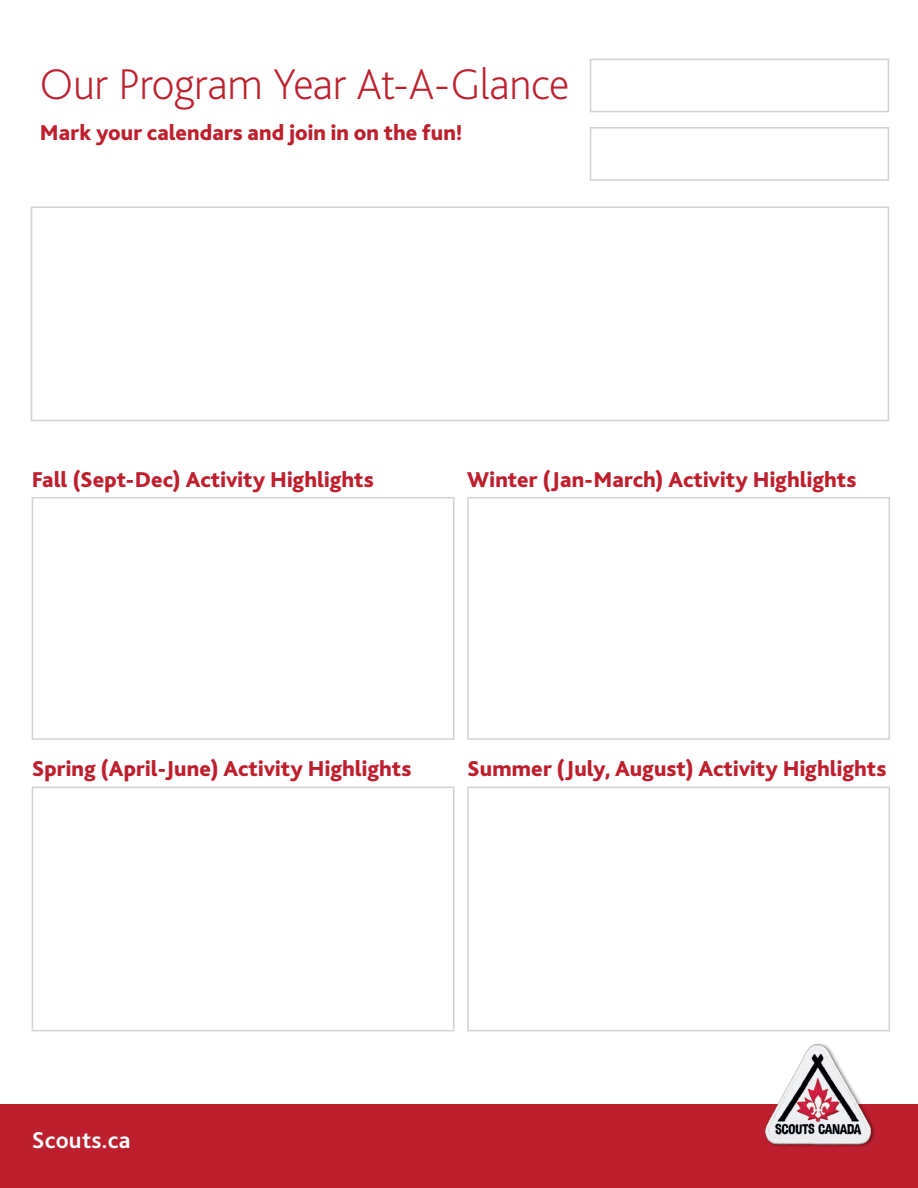
<style>
.page{position:relative;width:918px;height:1188px;background:#fff}
.page>*{position:absolute;margin:0;border:0;box-sizing:border-box;transform-origin:0 0}
.Heading_1{font:200 45px "Bliss 2";letter-spacing:-.01em;color:#be1f2e}
.Body{font:700 24px "Bliss 2";letter-spacing:.01em;color:#fff}
.Heading_2{font:800 22.5px "Bliss 2";letter-spacing:.005em;color:#be1f2e}
</style>
<div class="page">
<div style="left:0;top:1104px;width:918px;height:84px;background:#be1f2e"></div>
<img style="left:754px;top:1031px;width:123px;height:116px">
<div style="left:590px;top:59px;width:299px;height:53px;border:2px solid #d1d2d4"></div>
<div style="left:590px;top:127px;width:299px;height:54px;border:2px solid #d1d2d4"></div>
<div style="left:31px;top:207px;width:858px;height:214px;border:2px solid #d1d2d4"></div>
<div style="left:32px;top:497px;width:423px;height:243px;border:2px solid #d1d2d4"></div>
<div style="left:467px;top:497px;width:423px;height:243px;border:2px solid #d1d2d4"></div>
<div style="left:32px;top:787px;width:423px;height:244px;border:2px solid #d1d2d4"></div>
<div style="left:467px;top:787px;width:423px;height:244px;border:2px solid #d1d2d4"></div>
<p class="Heading_1" style="left:40px;top:56px;width:531px">Our Program Year At-A-Glance</p>
<p class="Heading_2" style="left:40px;top:118px;width:424px">Mark your calendars and join in on the fun!</p>
<p class="Heading_2" style="left:32px;top:465px;width:344px">Fall (Sept-Dec) Activity Highlights</p>
<p class="Heading_2" style="left:467px;top:465px;width:391px">Winter (Jan-March) Activity Highlights</p>
<p class="Heading_2" style="left:32px;top:755px;width:382px">Spring (April-June) Activity Highlights</p>
<p class="Heading_2" style="left:467px;top:755px;width:421px">Summer (July, August) Activity Highlights</p>
<p class="Body" style="left:32px;top:1126px;width:100px">Scouts.ca</p>
</div>
